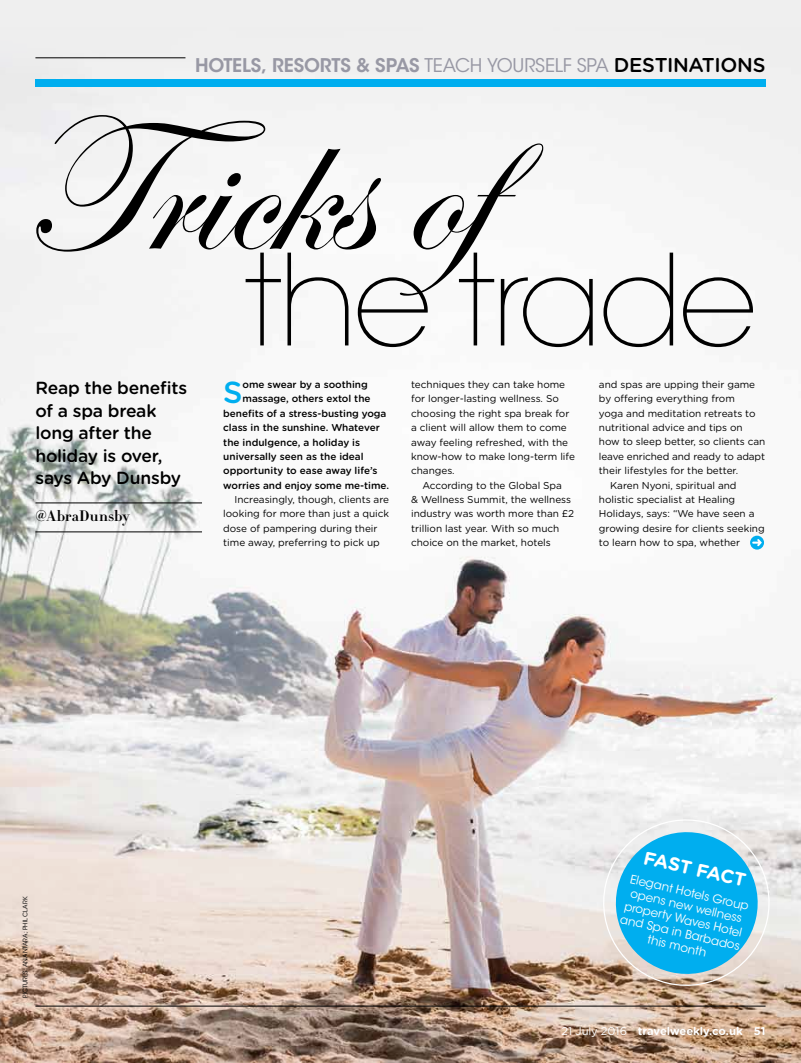
<style>
.page{position:relative;width:801px;height:1063px;background:#efefef}
.page>*{position:absolute;margin:0;border:0;box-sizing:border-box;transform-origin:0 0}
.t1{font:197.38px "Edwardian Script ITC";color:#000}
.t2{font:200 125.5px "ITC Avant Garde Std";letter-spacing:-.035em;color:#000}
.t3{font:500 30.38px "Gotham Rounded";color:#00aeef}
.t4{font:600 18.75px "ITC Avant Garde Std";letter-spacing:-.01em;color:#9898a4}
.t5{font:700 18.75px "Gotham Rounded";color:#fff}
.t6{font:500 17.5px/22.5px "Gotham Rounded";letter-spacing:-.015em;color:#000}
.t7{font:700 15px "Didot HTF 06";letter-spacing:.01em;color:#000}
.t8{font:11.88px/13.8px "ITC Avant Garde Std";color:#fff;text-align:center}
.t9{font:700 11.25px "Gotham Rounded";letter-spacing:-.01em;color:#fff}
.t10{font:10px/14.4px "Gotham Rounded";letter-spacing:-.005em;color:#000}
.t11{font:500 10px "Gotham Rounded";letter-spacing:-.005em;color:#000}
.t12{font:6.25px "ITC Avant Garde Std";letter-spacing:.01em;color:#000}
.s1{font-weight:400}
.s2{font-family:"Gotham Rounded";font-weight:500;font-size:20px;color:#000}
</style>
<div class="page">
<img style="left:0;top:57px;width:801px;height:1006px">
<hr style="left:35px;top:1006px;width:730px;height:1px;background:#000">
<div style="left:35px;top:79px;width:730px;height:7px;background:#00aeef"></div>
<hr style="left:35px;top:58px;width:150px;height:1px;background:#000">
<hr style="left:35px;top:503px;width:167px;height:1px;background:#000">
<hr style="left:35px;top:532px;width:167px;height:1px;background:#000">
<div style="left:750px;top:536px;width:14px;height:14px;background:#00aeef;border-radius:50%"></div>
<svg style="left:752px;top:539px;width:10px;height:7px"></svg>
<svg style="left:594px;top:810px;width:184px;height:183px"></svg>
<h3 class="t4" style="left:195px;top:53px;width:572px">HOTELS, RESORTS &amp; SPAS <span class="s1">TEACH YOURSELF SPA</span> <span class="s2">destinations</span></h3>
<h1 class="t1" style="left:21px;top:79px;width:583px">Tricks of</h1>
<h2 class="t2" style="left:245px;top:227px;width:513px">the trade</h2>
<h3 class="t6" style="left:35px;top:376px;width:153px">Reap the benefits of a spa break long after the holiday is over, says Aby Dunsby</h3>
<h3 class="t7" style="left:35px;top:506px;width:96px">@AbraDunsby</h3>
<h3 class="t3" style="left:223px;top:370px;width:18px">S</h3>
<p class="t11" style="left:243px;top:377px;width:127px">ome swear by a soothing</p>
<p class="t11" style="left:243px;top:392px;width:129px">massage, others extol the</p>
<p class="t11" style="left:223px;top:406px;width:165px">benefits of a stress-busting yoga</p>
<p class="t11" style="left:223px;top:421px;width:158px">class in the sunshine. Whatever</p>
<p class="t11" style="left:223px;top:435px;width:138px">the indulgence, a holiday is</p>
<p class="t11" style="left:223px;top:449px;width:142px">universally seen as the ideal</p>
<p class="t11" style="left:223px;top:464px;width:156px">opportunity to ease away life’s</p>
<p class="t11" style="left:223px;top:478px;width:167px">worries and enjoy some me-time.</p>
<p class="t10" style="left:223px;top:492px;width:167px;text-indent:11px">Increasingly, though, clients are looking for more than just a quick dose of pampering during their time away, preferring to pick up</p>
<p class="t10" style="left:411px;top:377px;width:165px">techniques they can take home for longer-lasting wellness. So choosing the right spa break for a client will allow them to come away feeling refreshed, with the know-how to make long-term life changes.</p>
<p class="t10" style="left:411px;top:477px;width:165px;text-indent:11px">According to the Global Spa<br>&amp; Wellness Summit, the wellness industry was worth more than £2 trillion last year. With so much choice on the market, hotels</p>
<p class="t10" style="left:599px;top:377px;width:158px">and spas are upping their game</p>
<p class="t10" style="left:599px;top:391px;width:137px">by offering everything from</p>
<p class="t10" style="left:599px;top:406px;width:158px">yoga and meditation retreats to</p>
<p class="t10" style="left:599px;top:420px;width:145px">nutritional advice and tips on</p>
<p class="t10" style="left:599px;top:434px;width:168px">how to sleep better, so clients can</p>
<p class="t10" style="left:599px;top:449px;width:168px">leave enriched and ready to adapt</p>
<p class="t10" style="left:599px;top:463px;width:141px">their lifestyles for the better.</p>
<p class="t10" style="left:610px;top:477px;width:128px">Karen Nyoni, spiritual and</p>
<p class="t10" style="left:599px;top:492px;width:138px">holistic specialist at Healing</p>
<p class="t10" style="left:599px;top:506px;width:157px">Holidays, says: “We have seen a</p>
<p class="t10" style="left:599px;top:521px;width:167px">growing desire for clients seeking</p>
<p class="t10" style="left:599px;top:535px;width:143px">to learn how to spa, whether</p>
<p class="t12" style="left:21px;top:998px;width:103px;rotate:-90deg">PICTURES: ANANTARA; PHIL CLARK</p>
<h3 class="t5" style="left:647px;top:844px;width:106px;rotate:13deg">FAST FACT</h3>
<p class="t8" style="left:631px;top:872px;width:126px;rotate:13deg">ELE GANT H OTE LS G ROU P<br>OPENS NEW WELLNESS<br>P ROP ERTY WAVES HOTEL<br>AND SPA IN BARBADOS<br>THIS MONTH</p>
<p class="t9" style="left:561px;top:1023px;width:206px"><span class="s1">21 July 2016</span> travelweekly.co.uk 51</p>
</div>
